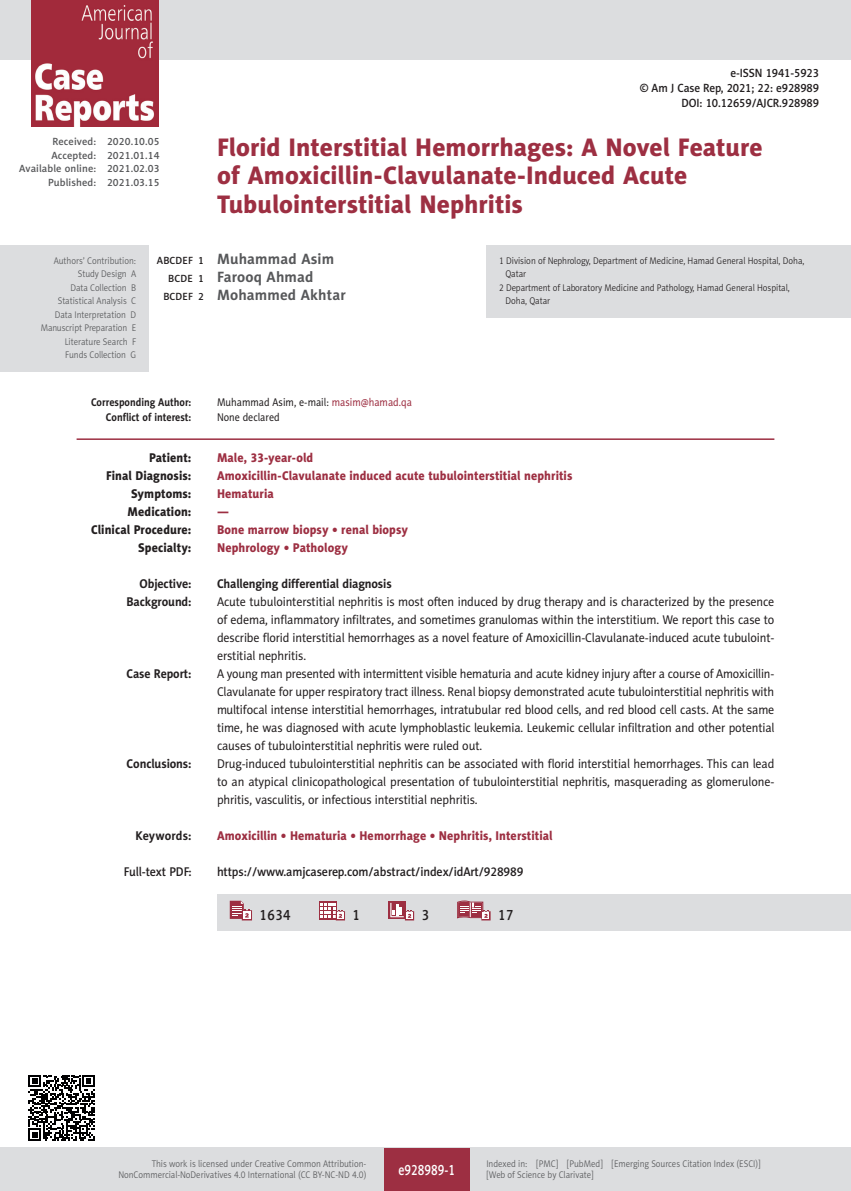
<style>
.page{position:relative;width:851px;height:1191px;background:#fff}
.page>*{position:absolute;margin:0;border:0;box-sizing:border-box;transform-origin:0 0}
.AJCR_Tytul{font:25.5px/28.5px "Naomi Sans EFN Heavy";color:#9d2f42}
.AJCR_Autorzy{font:700 15px "Naomi Sans EFN";letter-spacing:.01em;color:#57585a}
.AJCR_e-PAGINA{font:15px "Naomi Sans EFN Medium";color:#fff;scale:.8 1}
.AJCR_dane{font:15px "Naomi Sans EFN Medium";letter-spacing:.03em;color:#231f20;scale:.9 1}
.AJCR_Summary_body{font:12.75px/18px "Naomi Sans EFN";letter-spacing:-.01em;color:#231f20;text-align:justify;scale:.95 1}
.AJCR_Summary_body-2{font:12.75px/18px "Naomi Sans EFN";letter-spacing:-.01em;color:#231f20;text-align:justify;scale:.94 1}
.AJCR_keywords{font:12.75px "Naomi Sans EFN Heavy";letter-spacing:.005em;color:#9d2f42;scale:.95 1}
.AJCR_keywords-2{font:12.75px "Naomi Sans EFN Heavy";letter-spacing:.005em;color:#231f20;scale:.95 1}
.AJCR_full_text_pdf{font:12.75px "Naomi Sans EFN Medium";letter-spacing:-.01em;color:#231f20;scale:.95 1}
.AJCR_Summary_body-3{font:700 12.75px "Naomi Sans EFN";letter-spacing:-.01em;color:#231f20;scale:.95 1}
.AJCR_Summary_body-4{font:700 12.75px "Naomi Sans EFN";letter-spacing:-.01em;color:#231f20;scale:.94 1}
.AJCR_keywords-3{font:700 12.75px "Naomi Sans EFN";letter-spacing:.005em;color:#231f20;scale:.95 1}
.AJCR_full_text_pdf-2{font:12px "Naomi Sans EFN Medium";letter-spacing:-.01em;color:#231f20;scale:.95 1}
.AJCR_Adres{font:11.25px "Naomi Sans EFN";color:#231f20;scale:.9 1}
.AJCR_Adres-2{font:700 11.25px "Naomi Sans EFN";color:#231f20;scale:.9 1}
.t1{font:10.5px "Naomi Sans EFN Medium";letter-spacing:.01em;color:#57585a}
.t2{font:9.75px/11.2px "Naomi Sans EFN Light";color:#57585a;scale:.9 1}
.AJCR_Afiliacja{font:9.75px/13.5px "Naomi Sans EFN Light";color:#231f20;scale:.9 1}
.s1{font-family:"Naomi Sans EFN Medium";font-weight:400;font-size:10.5px;color:#231f20}
.s2{color:#9d2f42}
</style>
<div class="page">
<div style="left:217px;top:894px;width:633px;height:36px;background:#dcdddf"></div>
<svg style="left:230px;top:900px;width:22px;height:20px"></svg>
<div style="left:319px;top:901px;width:17px;height:18px;background:#9d2f42"></div>
<svg style="left:320px;top:902px;width:25px;height:18px"></svg>
<div style="left:388px;top:901px;width:18px;height:18px;background:#9d2f42"></div>
<svg style="left:390px;top:903px;width:24px;height:17px"></svg>
<svg style="left:457px;top:900px;width:33px;height:20px"></svg>
<hr style="left:77px;top:438px;width:697px;height:2px;background:#9d2f42">
<div style="left:0;top:246px;width:149px;height:126px;background:#dcdddf"></div>
<div style="left:486px;top:245px;width:364px;height:73px;background:#dcdddf"></div>
<svg style="left:28px;top:1075px;width:67px;height:66px"></svg>
<div style="left:0;top:0;width:850px;height:60px;background:#dcdddf"></div>
<img style="left:32px;top:0;width:127px;height:127px">
<div style="left:0;top:1148px;width:850px;height:43px;background:#dcdddf"></div>
<div style="left:384px;top:1147px;width:85px;height:43px;background:#9d2f42"></div>
<p class="AJCR_full_text_pdf-2" style="left:730px;top:66px;width:95px">e-ISSN 1941-5923</p>
<p class="AJCR_full_text_pdf-2" style="left:639px;top:81px;width:190px">© Am J Case Rep, 2021; 22: e928989</p>
<p class="AJCR_full_text_pdf-2" style="left:681px;top:96px;width:146px">DOI: 10.12659/AJCR.928989</p>
<p class="AJCR_Tytul" style="left:217px;top:132px;width:547px">Florid Interstitial Hemorrhages: A Novel Feature of Amoxicillin-Clavulanate-Induced Acute<br>Tubulointerstitial Nephritis</p>
<p class="AJCR_Autorzy" style="left:157px;top:250px;width:179px"><span class="s1">ABCDEF 1</span> Muhammad Asim</p>
<p class="AJCR_Autorzy" style="left:168px;top:268px;width:147px"><span class="s1">BCDE 1</span> Farooq Ahmad</p>
<p class="AJCR_Autorzy" style="left:163px;top:286px;width:184px"><span class="s1">BCDEF 2</span> Mohammed Akhtar</p>
<p class="t1" style="left:52px;top:136px;width:109px">Received: 2020.10.05</p>
<p class="t1" style="left:51px;top:149px;width:110px">Accepted: 2021.01.14</p>
<p class="t1" style="left:19px;top:163px;width:142px">Available online: 2021.02.03</p>
<p class="t1" style="left:48px;top:176px;width:113px">Published: 2021.03.15</p>
<p class="t2" style="left:54px;top:255px;width:93px">Authors’ Contribution:</p>
<p class="t2" style="left:78px;top:268px;width:66px">Study Design A</p>
<p class="t2" style="left:70px;top:282px;width:74px">Data Collection B</p>
<p class="t2" style="left:58px;top:295px;width:89px">Statistical Analysis C</p>
<p class="t2" style="left:55px;top:309px;width:92px">Data Interpretation D</p>
<p class="t2" style="left:41px;top:322px;width:107px">Manuscript Preparation E</p>
<p class="t2" style="left:65px;top:336px;width:81px">Literature Search F</p>
<p class="t2" style="left:65px;top:349px;width:80px">Funds Collection G</p>
<p class="AJCR_Afiliacja" style="left:505px;top:254px;width:333px;text-indent:-6px">1 Division of Nephrology, Department of Medicine, Hamad General Hospital, Doha,<br>Qatar</p>
<p class="AJCR_Afiliacja" style="left:505px;top:281px;width:317px;text-indent:-6px">2 Department of Laboratory Medicine and Pathology, Hamad General Hospital,<br>Doha, Qatar</p>
<p class="AJCR_Adres-2" style="left:91px;top:395px;width:113px">Corresponding Author:</p>
<p class="AJCR_Adres" style="left:217px;top:395px;width:218px">Muhammad Asim, e-mail: <span class="s2">masim@hamad.qa</span></p>
<p class="AJCR_Adres-2" style="left:106px;top:411px;width:97px">Conflict of interest:</p>
<p class="AJCR_Adres" style="left:217px;top:411px;width:71px">None declared</p>
<p class="AJCR_keywords-2" style="left:149px;top:450px;width:46px">Patient:</p>
<p class="AJCR_keywords" style="left:217px;top:450px;width:103px">Male, 33-year-old</p>
<p class="AJCR_keywords-2" style="left:106px;top:468px;width:91px">Final Diagnosis:</p>
<p class="AJCR_keywords" style="left:217px;top:468px;width:375px">Amoxicillin-Clavulanate induced acute tubulointerstitial nephritis</p>
<p class="AJCR_keywords-2" style="left:131px;top:486px;width:65px">Symptoms:</p>
<p class="AJCR_keywords" style="left:217px;top:486px;width:61px">Hematuria</p>
<p class="AJCR_keywords-2" style="left:128px;top:504px;width:69px">Medication:</p>
<p class="AJCR_keywords" style="left:217px;top:504px;width:14px">—</p>
<p class="AJCR_keywords-2" style="left:91px;top:522px;width:107px">Clinical Procedure:</p>
<p class="AJCR_keywords" style="left:217px;top:522px;width:203px">Bone marrow biopsy • renal biopsy</p>
<p class="AJCR_keywords-2" style="left:138px;top:540px;width:58px">Specialty:</p>
<p class="AJCR_keywords" style="left:217px;top:540px;width:139px">Nephrology • Pathology</p>
<p class="AJCR_Summary_body-3" style="left:139px;top:576px;width:56px">Objective:</p>
<p class="AJCR_Summary_body-3" style="left:217px;top:576px;width:185px">Challenging differential diagnosis</p>
<p class="AJCR_Summary_body-3" style="left:126px;top:594px;width:70px">Background:</p>
<p class="AJCR_Summary_body" style="left:217px;top:593px;width:588px">Acute tubulointerstitial nephritis is most often induced by drug therapy and is characterized by the presence of edema, inflammatory infiltrates, and sometimes granulomas within the interstitium. We report this case to describe florid interstitial hemorrhages as a novel feature of Amoxicillin-Clavulanate-induced acute tubuloint&shy;erstitial nephritis.</p>
<p class="AJCR_Summary_body-4" style="left:126px;top:666px;width:71px">Case Report:</p>
<p class="AJCR_Summary_body-2" style="left:217px;top:665px;width:594px">A young man presented with intermittent visible hematuria and acute kidney injury after a course of Amoxicillin-Clavulanate for upper respiratory tract illness. Renal biopsy demonstrated acute tubulointerstitial nephritis with multifocal intense interstitial hemorrhages, intratubular red blood cells, and red blood cell casts. At the same time, he was diagnosed with acute lymphoblastic leukemia. Leukemic cellular infiltration and other potential causes of tubulointerstitial nephritis were ruled out.</p>
<p class="AJCR_Summary_body-3" style="left:127px;top:756px;width:70px">Conclusions:</p>
<p class="AJCR_Summary_body" style="left:217px;top:755px;width:588px">Drug-induced tubulointerstitial nephritis can be associated with florid interstitial hemorrhages. This can lead to an atypical clinicopathological presentation of tubulointerstitial nephritis, masquerading as glomerulone&shy;phritis, vasculitis, or infectious interstitial nephritis.</p>
<p class="AJCR_keywords-3" style="left:135px;top:828px;width:60px">Keywords:</p>
<p class="AJCR_keywords" style="left:217px;top:828px;width:355px">Amoxicillin • Hematuria • Hemorrhage • Nephritis, Interstitial</p>
<p class="AJCR_full_text_pdf" style="left:124px;top:864px;width:73px">Full-text PDF:</p>
<p class="AJCR_full_text_pdf" style="left:217px;top:864px;width:324px">https://www.amjcaserep.com/abstract/index/idArt/928989</p>
<p class="AJCR_dane" style="left:259px;top:906px;width:36px">1634</p>
<p class="AJCR_dane" style="left:352px;top:906px;width:10px">1</p>
<p class="AJCR_dane" style="left:421px;top:906px;width:10px">3</p>
<p class="AJCR_dane" style="left:498px;top:906px;width:19px">17</p>
<p class="t2" style="left:118px;top:1158px;width:277px;text-align:right">This work is licensed under Creative Common Attribution-<br>NonCommercial-NoDerivatives 4.0 International (CC BY-NC-ND 4.0)</p>
<p class="AJCR_e-PAGINA" style="left:398px;top:1160px;width:72px">e928989-1</p>
<p class="t2" style="left:486px;top:1158px;width:306px">Indexed in: [PMC] [PubMed] [Emerging Sources Citation Index (ESCI)] [Web of Science by Clarivate]</p>
</div>
